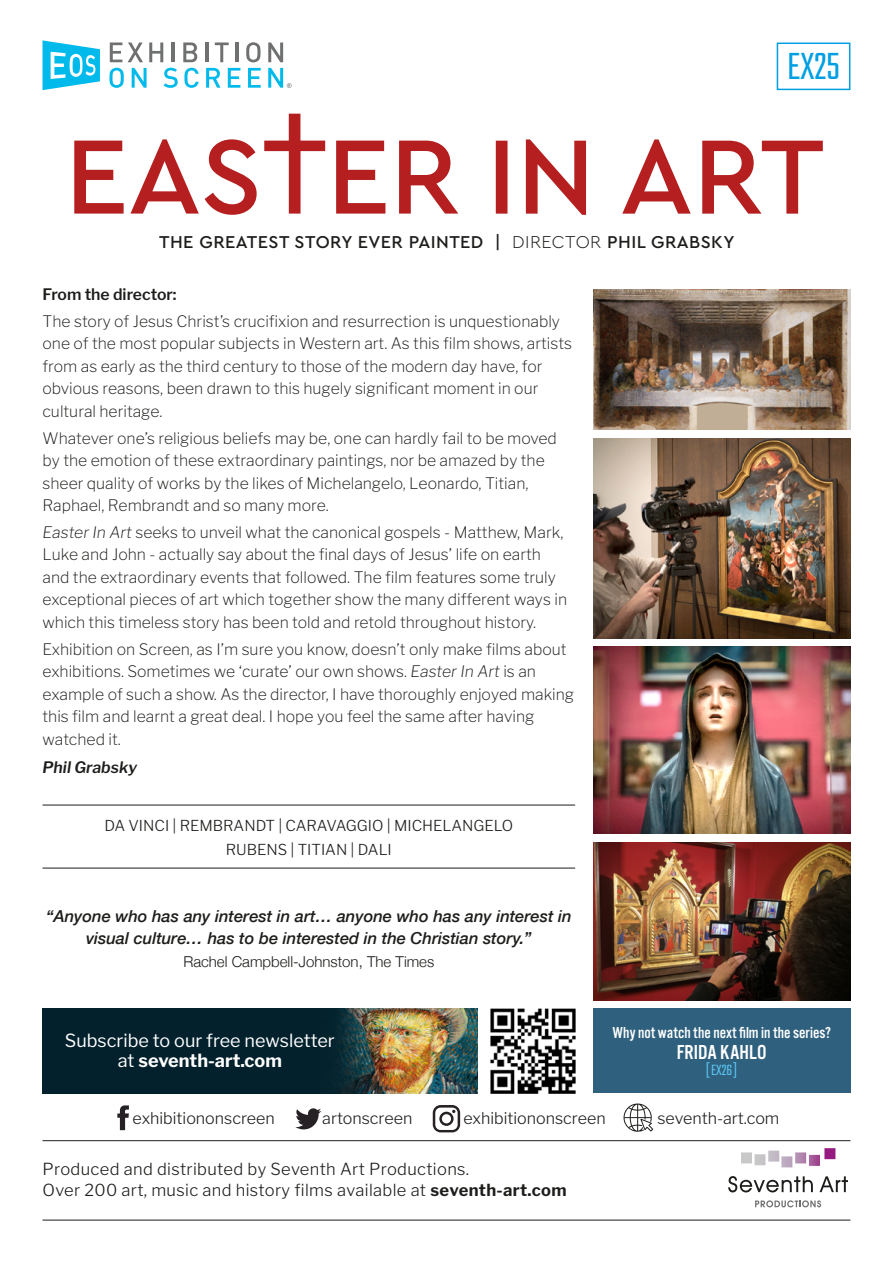
<style>
.page{position:relative;width:893px;height:1263px;background:#fff}
.page>*{position:absolute;margin:0;border:0;box-sizing:border-box;transform-origin:0 0}
.t1{font:300 42px "Teko";color:#009fe3}
.t2{font:21px "Alternate Got No 3 D";color:#fff}
.t3{font:500 18px "Cera Pro";letter-spacing:.025em;color:#1d1d1b}
.t4{font:18px/20.4px "Libre Franklin";color:#fff;text-align:center}
.t5{font:italic 500 16.5px/22.5px "Helvetica Neue";color:#1d1d1b;text-align:center}
.t6{font:300 16.5px/21px "Libre Franklin";letter-spacing:.02em;color:#1d1d1b}
.t7{font:16.5px "Alternate Got No 3 D";color:#fff}
.t8{font:300 16.5px "Teko";color:#5bc5f2}
.t9{font:300 16.05px "Libre Franklin";color:#1d1d1b}
.t10{font:200 15.75px/22.5px "Libre Franklin";color:#1d1d1b}
.t11{font:600 15.75px "Libre Franklin";color:#1d1d1b}
.t12{font:italic 600 15.75px "Libre Franklin";color:#1d1d1b}
.t13{font:300 15px/24px "Libre Franklin";color:#1d1d1b;text-align:center}
.t14{font:300 15px "Helvetica Neue";color:#1d1d1b}
.s1{font-weight:300}
.s2{font-style:italic}
.s3{font-weight:700}
</style>
<div class="page">
<img style="left:593px;top:438px;width:257px;height:200px">
<img style="left:593px;top:647px;width:257px;height:186px">
<img style="left:593px;top:289px;width:257px;height:141px">
<img style="left:593px;top:842px;width:257px;height:158px">
<hr style="left:43px;top:805px;width:532px;height:1px;background:#1d1d1b">
<hr style="left:43px;top:868px;width:532px;height:1px;background:#1d1d1b">
<svg style="left:74px;top:114px;width:749px;height:101px"></svg>
<svg style="left:110px;top:42px;width:12px;height:20px"></svg>
<svg style="left:128px;top:42px;width:15px;height:20px"></svg>
<svg style="left:149px;top:42px;width:14px;height:20px"></svg>
<hr style="left:172px;top:42px;width:3px;height:20px;background:#6f7170">
<svg style="left:183px;top:42px;width:14px;height:20px"></svg>
<hr style="left:205px;top:42px;width:3px;height:20px;background:#6f7170">
<svg style="left:215px;top:42px;width:14px;height:20px"></svg>
<hr style="left:235px;top:42px;width:3px;height:20px;background:#6f7170">
<svg style="left:246px;top:42px;width:15px;height:20px"></svg>
<svg style="left:268px;top:42px;width:15px;height:20px"></svg>
<svg style="left:109px;top:68px;width:15px;height:20px"></svg>
<svg style="left:132px;top:68px;width:15px;height:20px"></svg>
<svg style="left:164px;top:68px;width:14px;height:20px"></svg>
<svg style="left:184px;top:68px;width:15px;height:20px"></svg>
<svg style="left:206px;top:68px;width:15px;height:20px"></svg>
<svg style="left:228px;top:68px;width:12px;height:20px"></svg>
<svg style="left:248px;top:68px;width:13px;height:20px"></svg>
<svg style="left:268px;top:68px;width:24px;height:20px"></svg>
<svg style="left:43px;top:40px;width:57px;height:50px"></svg>
<div style="left:593px;top:1008px;width:257px;height:85px;background:#2f617f"></div>
<div style="left:777px;top:43px;width:73px;height:47px;border:2px solid #009fe3"></div>
<svg style="left:117px;top:1105px;width:12px;height:25px"></svg>
<svg style="left:295px;top:1108px;width:26px;height:21px"></svg>
<svg style="left:433px;top:1105px;width:27px;height:27px"></svg>
<svg style="left:623px;top:1103px;width:30px;height:29px"></svg>
<hr style="left:43px;top:1140px;width:807px;height:1px;background:#1d1d1b">
<hr style="left:43px;top:1220px;width:807px;height:1px;background:#1d1d1b">
<img style="left:490px;top:1008px;width:86px;height:86px">
<svg style="left:728px;top:1176px;width:85px;height:16px"></svg>
<svg style="left:819px;top:1176px;width:29px;height:16px"></svg>
<svg style="left:755px;top:1200px;width:66px;height:7px"></svg>
<svg style="left:741px;top:1148px;width:94px;height:19px"></svg>
<img style="left:43px;top:1008px;width:434px;height:85px">
<p class="t1" style="left:787px;top:44px;width:54px">EX25</p>
<p class="t3" style="left:159px;top:230px;width:577px">THE GREATEST STORY EVER PAINTED | <span class="s1">DIRECTOR</span> PHIL GRABSKY</p>
<p class="t11" style="left:43px;top:285px;width:136px">From the director:</p>
<p class="t10" style="left:43px;top:310px;width:531px">The story of Jesus Christ’s crucifixion and resurrection is unquestionably one of the most popular subjects in Western art. As this film shows, artists from as early as the third century to those of the modern day have, for obvious reasons, been drawn to this hugely significant moment in our cultural heritage.</p>
<p class="t10" style="left:43px;top:427px;width:516px">Whatever one’s religious beliefs may be, one can hardly fail to be moved by the emotion of these extraordinary paintings, nor be amazed by the sheer quality of works by the likes of Michelangelo, Leonardo, Titian, Raphael, Rembrandt and so many more.</p>
<p class="t10" style="left:43px;top:521px;width:526px"><span class="s2">Easter In Art</span> seeks to unveil what the canonical gospels - Matthew, Mark, Luke and John - actually say about the final days of Jesus’ life on earth and the extraordinary events that followed. The film features some truly exceptional pieces of art which together show the many different ways in which this timeless story has been told and retold throughout history.</p>
<p class="t10" style="left:43px;top:638px;width:533px">Exhibition on Screen, as I’m sure you know, doesn’t only make films about exhibitions. Sometimes we ‘curate’ our own shows. <span class="s2">Easter In Art</span> is an example of such a show. As the director, I have thoroughly enjoyed making this film and learnt a great deal. I hope you feel the same after having watched it.</p>
<p class="t12" style="left:43px;top:758px;width:96px">Phil Grabsky</p>
<p class="t13" style="left:104px;top:813px;width:410px">DA VINCI | REMBRANDT | CARAVAGGIO | MICHELANGELO<br>RUBENS | TITIAN | DALI</p>
<p class="t5" style="left:46px;top:904px;width:527px">“Anyone who has any interest in art… anyone who has any interest in visual culture… has to be interested in the Christian story.”</p>
<p class="t14" style="left:183px;top:949px;width:252px">Rachel Campbell-Johnston, The Times</p>
<p class="t4" style="left:65px;top:1030px;width:271px">Subscribe to our free newsletter at <span class="s3">seventh-art.com</span></p>
<p class="t7" style="left:613px;top:1024px;width:220px">Why not watch the next film in the series?</p>
<p class="t2" style="left:677px;top:1041px;width:91px">FRIDA KAHLO</p>
<p class="t8" style="left:706px;top:1061px;width:33px">[EX26]</p>
<p class="t9" style="left:133px;top:1109px;width:144px">exhibitiononscreen</p>
<p class="t9" style="left:322px;top:1109px;width:92px">artonscreen</p>
<p class="t9" style="left:463px;top:1109px;width:144px">exhibitiononscreen</p>
<p class="t9" style="left:657px;top:1109px;width:124px">seventh-art.com</p>
<p class="t6" style="left:43px;top:1159px;width:525px">Produced and distributed by Seventh Art Productions.<br>Over 200 art, music and history films available at <span class="s3">seventh-art.com</span></p>
</div>
